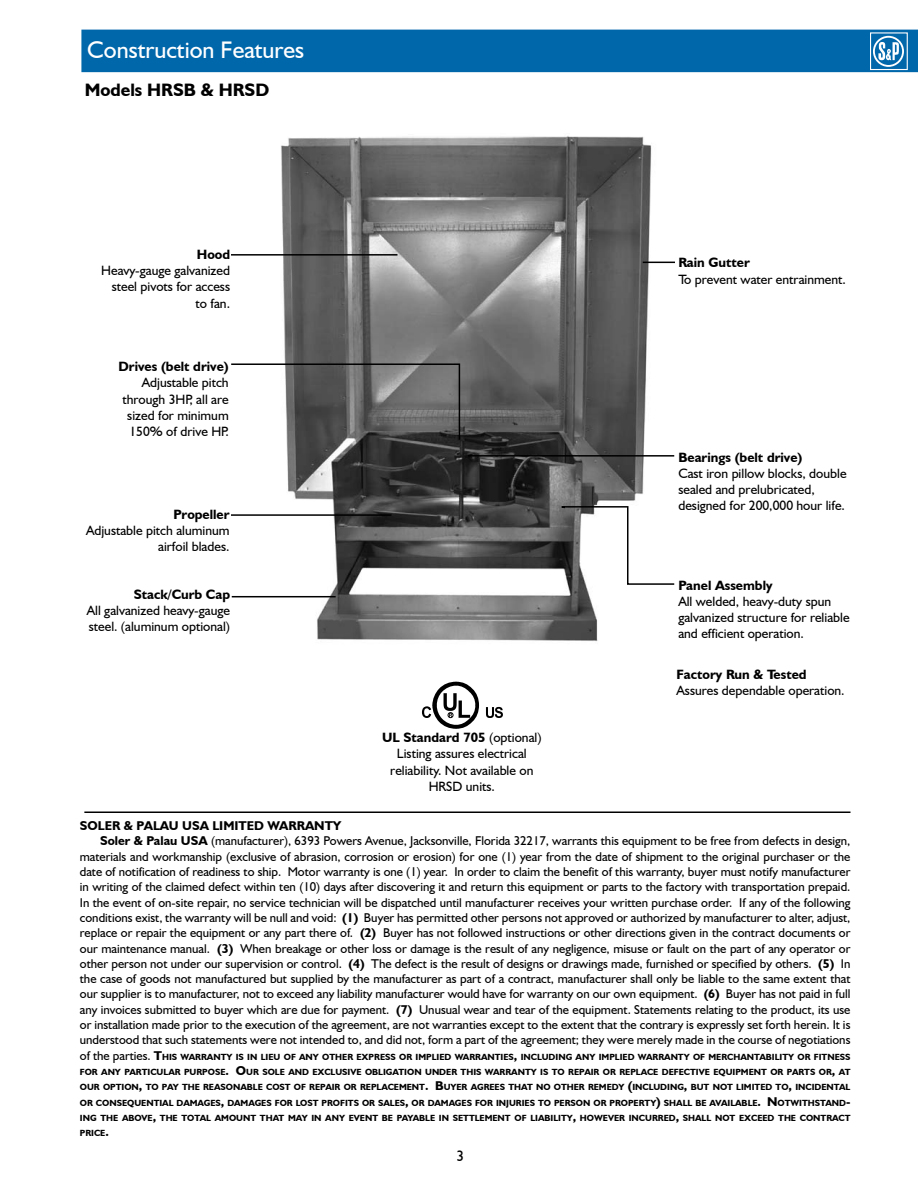
<style>
.page{position:relative;width:918px;height:1188px;background:#fff}
.page>*{position:absolute;margin:0;border:0;box-sizing:border-box;transform-origin:0 0}
.t1{font:24px "Humanist 521 BT";color:#fff}
.t2{font:700 18px "Humanist 521 BT";color:#000}
.t3{font:15px "Humanist 521 BT";color:#000}
.t4{font:13.5px/16.2px "Humanist 521 BT";color:#000}
.t5{font:700 13.5px "Humanist 521 BT";color:#000}
.t6{font:12.75px "Humanist 521 BT";color:#000}
.t7{font:700 12.75px "Humanist 521 BT";color:#000}
.t8{font:700 8.85px/15.3px "Humanist 521 BT";color:#000;text-align:justify}
.s1{font-weight:700}
.s2{font-weight:400;font-size:12.75px}
.s3{font-size:12.75px}
</style>
<div class="page">
<hr style="left:84px;top:812px;width:766px;height:1px;background:#000">
<img style="left:253px;top:136px;width:422px;height:546px">
<svg style="left:422px;top:682px;width:57px;height:47px"></svg>
<svg style="left:486px;top:707px;width:17px;height:11px"></svg>
<hr style="left:232px;top:596px;width:104px;height:1px;background:#000">
<hr style="left:231px;top:514px;width:161px;height:2px;background:#000">
<hr style="left:231px;top:254px;width:167px;height:2px;background:#000">
<svg style="left:231px;top:363px;width:230px;height:78px"></svg>
<hr style="left:643px;top:262px;width:32px;height:1px;background:#000">
<hr style="left:468px;top:455px;width:206px;height:2px;background:#000">
<svg style="left:550px;top:505px;width:125px;height:81px"></svg>
<div style="left:81px;top:30px;width:837px;height:42px;background:#0067ab"></div>
<h1 class="t1" style="left:87px;top:35px;width:219px">Construction Features</h1>
<h2 class="t2" style="left:85px;top:79px;width:186px">MODELS HRSB &amp; HRSD</h2>
<p class="t5" style="left:197px;top:246px;width:35px">HOOD</p>
<p class="t4" style="left:101px;top:262px;width:130px;text-align:right">Heavy-gauge galvanized steel pivots for access to fan.</p>
<p class="t5" style="left:119px;top:358px;width:112px">DRIVES (BELT DRIVE)</p>
<p class="t4" style="left:122px;top:374px;width:108px;text-align:right">Adjustable pitch through 3HP, all are sized for minimum<br>150% of drive HP.</p>
<p class="t5" style="left:173px;top:506px;width:58px">PROPELLER</p>
<p class="t4" style="left:86px;top:522px;width:145px;text-align:right">Adjustable pitch aluminum airfoil blades.</p>
<p class="t5" style="left:134px;top:586px;width:98px">STACK/CURB CAP</p>
<p class="t4" style="left:87px;top:602px;width:145px">All galvanized heavy-gauge steel. (aluminum optional)</p>
<p class="t4" style="left:382px;top:729px;width:161px;text-align:center"><span class="s1">UL STANDARD 705</span> (optional)<br>Listing assures electrical reliability. Not available on<br>HRSD units.</p>
<p class="t5" style="left:678px;top:254px;width:73px">RAIN GUTTER</p>
<p class="t4" style="left:678px;top:271px;width:169px">To prevent water entrainment.</p>
<p class="t5" style="left:678px;top:449px;width:126px">BEARINGS (BELT DRIVE)</p>
<p class="t4" style="left:678px;top:465px;width:170px">Cast iron pillow blocks, double sealed and prelubricated, designed for 200,000 hour life.</p>
<p class="t5" style="left:678px;top:577px;width:96px">PANEL ASSEMBLY</p>
<p class="t4" style="left:678px;top:593px;width:173px">All welded, heavy-duty spun galvanized structure for reliable and efficient operation.</p>
<p class="t5" style="left:677px;top:666px;width:132px">FACTORY RUN &amp; TESTED</p>
<p class="t4" style="left:677px;top:682px;width:170px">Assures dependable operation.</p>
<p class="t7" style="left:80px;top:818px;width:17px">SOLER</p>
<p class="t7" style="left:124px;top:818px;width:30px">&amp; PALAU</p>
<p class="t7" style="left:182px;top:818px;width:46px">USA LIMITED</p>
<p class="t7" style="left:267px;top:818px;width:22px">WARRANT</p>
<p class="t7" style="left:333px;top:818px;width:10px">Y</p>
<p class="t6" style="left:100px;top:833px;width:752px"><span class="s1">SOLER &amp; PALAU USA</span> (manufacturer), 6393 Powers Avenue, Jacksonville, Florida 32217, warrants this equipment to be free from defects in design,</p>
<p class="t6" style="left:80px;top:849px;width:772px">materials and workmanship (exclusive of abrasion, corrosion or erosion) for one (1) year from the date of shipment to the original purchaser or the</p>
<p class="t6" style="left:80px;top:864px;width:772px">date of notification of readiness to ship. Motor warranty is one (1) year. In order to claim the benefit of this warranty, buyer must notify manufacturer</p>
<p class="t6" style="left:80px;top:879px;width:772px">in writing of the claimed defect within ten (10) days after discovering it and return this equipment or parts to the factory with transportation prepaid.</p>
<p class="t6" style="left:80px;top:894px;width:772px">In the event of on-site repair, no service technician will be dispatched until manufacturer receives your written purchase order. If any of the following</p>
<p class="t6" style="left:80px;top:910px;width:772px">conditions exist, the warranty will be null and void: <span class="s1">(1)</span> Buyer has permitted other persons not approved or authorized by manufacturer to alter, adjust,</p>
<p class="t6" style="left:80px;top:925px;width:772px">replace or repair the equipment or any part there of. <span class="s1">(2)</span> Buyer has not followed instructions or other directions given in the contract documents or</p>
<p class="t6" style="left:80px;top:940px;width:772px">our maintenance manual. <span class="s1">(3)</span> When breakage or other loss or damage is the result of any negligence, misuse or fault on the part of any operator or</p>
<p class="t6" style="left:80px;top:956px;width:772px">other person not under our supervision or control. <span class="s1">(4)</span> The defect is the result of designs or drawings made, furnished or specified by others. <span class="s1">(5)</span> In</p>
<p class="t6" style="left:80px;top:971px;width:772px">the case of goods not manufactured but supplied by the manufacturer as part of a contract, manufacturer shall only be liable to the same extent that</p>
<p class="t6" style="left:80px;top:986px;width:772px">our supplier is to manufacturer, not to exceed any liability manufacturer would have for warranty on our own equipment. <span class="s1">(6)</span> Buyer has not paid in full</p>
<p class="t6" style="left:80px;top:1002px;width:772px">any invoices submitted to buyer which are due for payment. <span class="s1">(7)</span> Unusual wear and tear of the equipment. Statements relating to the product, its use</p>
<p class="t6" style="left:80px;top:1017px;width:772px">or installation made prior to the execution of the agreement, are not warranties except to the extent that the contrary is expressly set forth herein. It is</p>
<p class="t6" style="left:80px;top:1032px;width:772px">understood that such statements were not intended to, and did not, form a part of the agreement; they were merely made in the course of negotiations</p>
<p class="t8" style="left:80px;top:1049px;width:772px"><span class="s2">of the parties.</span> <span class="s3">T</span>HIS WARRANTY IS IN LIEU OF ANY OTHER EXPRESS OR IMPLIED WARRANTIES<span class="s3">,</span> INCLUDING ANY IMPLIED WARRANTY OF MERCHANTABILITY OR FITNESS FOR ANY PARTICULAR PURPOSE<span class="s3">. O</span>UR SOLE AND EXCLUSIVE OBLIGATION UNDER THIS WARRANTY IS TO REPAIR OR REPLACE DEFECTIVE EQUIPMENT OR PARTS OR<span class="s3">,</span> AT OUR OPTION<span class="s3">,</span> TO PAY THE REASONABLE COST OF REPAIR OR REPLACEMENT<span class="s3">. B</span>UYER AGREES THAT NO OTHER REMEDY <span class="s3">(</span>INCLUDING<span class="s3">,</span> BUT NOT LIMITED TO<span class="s3">,</span> INCIDENTAL OR CONSEQUENTIAL DAMAGES<span class="s3">,</span> DAMAGES FOR LOST PROFITS OR SALES<span class="s3">,</span> OR DAMAGES FOR INJURIES TO PERSON OR PROPERTY<span class="s3">)</span> SHALL BE AVAILABLE<span class="s3">. N</span> OTWITHSTAND<span class="s3">-</span>ING THE ABOVE<span class="s3">,</span> THE TOTAL AMOUNT THAT MAY IN ANY EVENT BE PAYABLE IN SETTLEMENT OF LIABILITY<span class="s3">,</span> HOWEVER INCURRED<span class="s3">,</span> SHALL NOT EXCEED THE CONTRACT PRICE<span class="s3">.</span></p>
<p class="t3" style="left:456px;top:1146px;width:9px">3</p>
</div>
